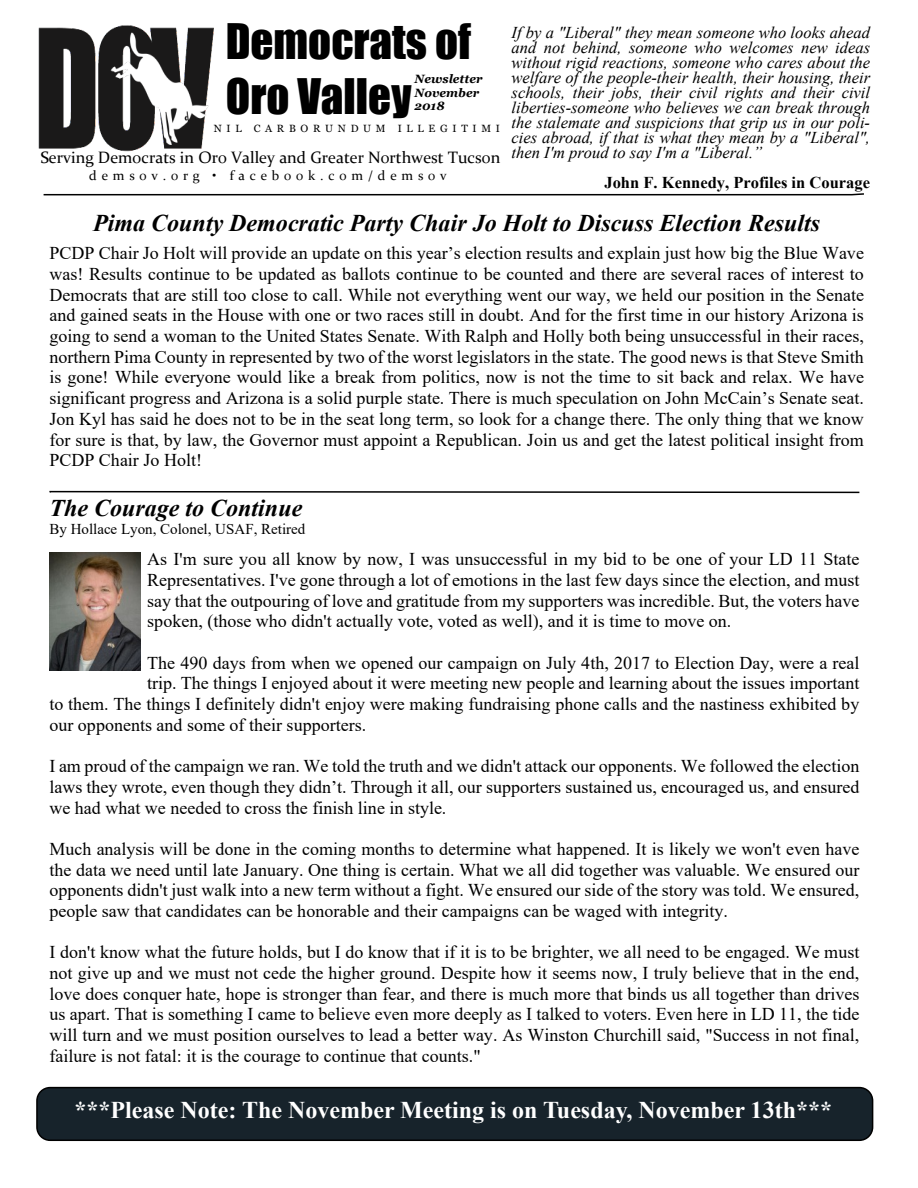
<style>
.page{position:relative;width:918px;height:1188px;background:#fff}
.page>*{position:absolute;margin:0;border:0;box-sizing:border-box;transform-origin:0 0}
.t1{font:45px/54.9px "Impact";color:#000}
.t2{font:italic 700 24px "Times New Roman";color:#000}
.t3{font:700 24px "Times New Roman";color:#fff}
.t4{font:18px/20.7px "Times New Roman";color:#000;text-align:justify}
.t5{font:italic 16.5px/15px "Times New Roman";color:#000;text-align:justify}
.t6{font:16.5px "Constantia";color:#000}
.t7{font:700 16.5px "Times New Roman";color:#000}
.t8{font:15px "Times New Roman";color:#000}
.t9{font:13.5px "Constantia";letter-spacing:.35em;color:#000}
.t10{font:italic 700 12px/13.6px "Georgia";color:#000}
.t11{font:10.5px "Georgia";letter-spacing:.45em;color:#000}
</style>
<div class="page">
<img style="left:38px;top:25px;width:176px;height:127px">
<svg style="left:43px;top:193px;width:821px;height:3px"></svg>
<div style="left:36px;top:1087px;width:837px;height:54px;background:#17232b;border:2px solid #000;border-radius:13px"></div>
<svg style="left:49px;top:490px;width:811px;height:4px"></svg>
<img style="left:49px;top:552px;width:92px;height:118px">
<h1 class="t1" style="left:226px;top:16px;width:247px">Democrats of<br>Oro Valley</h1>
<p class="t5" style="left:512px;top:26px;width:360px">If by a "Liberal" they mean someone who looks ahead and not behind, someone who welcomes new ideas without rigid reactions, someone who cares about the welfare of the people-their health, their housing, their schools, their jobs, their civil rights and their civil liberties-someone who believes we can break through the stalemate and suspicions that grip us in our poli&shy;cies abroad, if that is what they mean by a "Liberal", then I'm proud to say I'm a "Liberal.”</p>
<p class="t7" style="left:604px;top:176px;width:267px">John F. Kennedy, Profiles in Courage</p>
<h2 class="t2" style="left:93px;top:215px;width:729px">Pima County Democratic Party Chair Jo Holt to Discuss Election Results</h2>
<p class="t4" style="left:49px;top:245px;width:816px">PCDP Chair Jo Holt will provide an update on this year’s election results and explain just how big the Blue Wave was! Results continue to be updated as ballots continue to be counted and there are several races of interest to Democrats that are still too close to call. While not everything went our way, we held our position in the Senate and gained seats in the House with one or two races still in doubt. And for the first time in our history Arizona is going to send a woman to the United States Senate. With Ralph and Holly both being unsuccessful in their races, northern Pima County in represented by two of the worst legislators in the state. The good news is that Steve Smith is gone! While everyone would like a break from politics, now is not the time to sit back and relax. We have significant progress and Arizona is a solid purple state. There is much speculation on John McCain’s Senate seat.<br>Jon Kyl has said he does not to be in the seat long term, so look for a change there. The only thing that we know for sure is that, by law, the Governor must appoint a Republican. Join us and get the latest political insight from PCDP Chair Jo Holt!</p>
<h2 class="t2" style="left:49px;top:500px;width:254px">The Courage to Continue</h2>
<p class="t8" style="left:49px;top:524px;width:257px">By Hollace Lyon, Colonel, USAF, Retired</p>
<p class="t4" style="left:147px;top:551px;width:714px">As I'm sure you all know by now, I was unsuccessful in my bid to be one of your LD 11 State Representatives. I've gone through a lot of emotions in the last few days since the election, and must say that the outpouring of love and gratitude from my supporters was incredible. But, the voters have spoken, (those who didn't actually vote, voted as well), and it is time to move on.</p>
<p class="t4" style="left:147px;top:654px;width:714px">The 490 days from when we opened our campaign on July 4th, 2017 to Election Day, were a real</p>
<p class="t4" style="left:147px;top:675px;width:714px">trip. The things I enjoyed about it were meeting new people and learning about the issues important</p>
<p class="t4" style="left:49px;top:695px;width:811px">to them. The things I definitely didn't enjoy were making fundraising phone calls and the nastiness exhibited by</p>
<p class="t4" style="left:49px;top:716px;width:318px">our opponents and some of their supporters.</p>
<p class="t4" style="left:49px;top:757px;width:812px">I am proud of the campaign we ran. We told the truth and we didn't attack our opponents. We followed the election laws they wrote, even though they didn’t. Through it all, our supporters sustained us, encouraged us, and ensured we had what we needed to cross the finish line in style.</p>
<p class="t4" style="left:49px;top:840px;width:812px">Much analysis will be done in the coming months to determine what happened. It is likely we won't even have the data we need until late January. One thing is certain. What we all did together was valuable. We ensured our opponents didn't just walk into a new term without a fight. We ensured our side of the story was told. We ensured, people saw that candidates can be honorable and their campaigns can be waged with integrity.</p>
<p class="t4" style="left:49px;top:944px;width:812px">I don't know what the future holds, but I do know that if it is to be brighter, we all need to be engaged. We must not give up and we must not cede the higher ground. Despite how it seems now, I truly believe that in the end, love does conquer hate, hope is stronger than fear, and there is much more that binds us all together than drives us apart. That is something I came to believe even more deeply as I talked to voters. Even here in LD 11, the tide will turn and we must position ourselves to lead a better way. As Winston Churchill said, "Success in not final, failure is not fatal: it is the courage to continue that counts."</p>
<p class="t10" style="left:415px;top:73px;width:70px">Newsletter<br>November<br>2018</p>
<p class="t11" style="left:214px;top:124px;width:288px">NIL CARBORUNDUM ILLEGITIMI</p>
<p class="t6" style="left:41px;top:151px;width:461px">Serving Democrats in Oro Valley and Greater Northwest Tucson</p>
<p class="t9" style="left:89px;top:170px;width:359px">demsov.org • facebook.com/demsov</p>
<h2 class="t3" style="left:74px;top:1102px;width:759px">***Please Note: The November Meeting is on Tuesday, November 13th***</h2>
</div>
